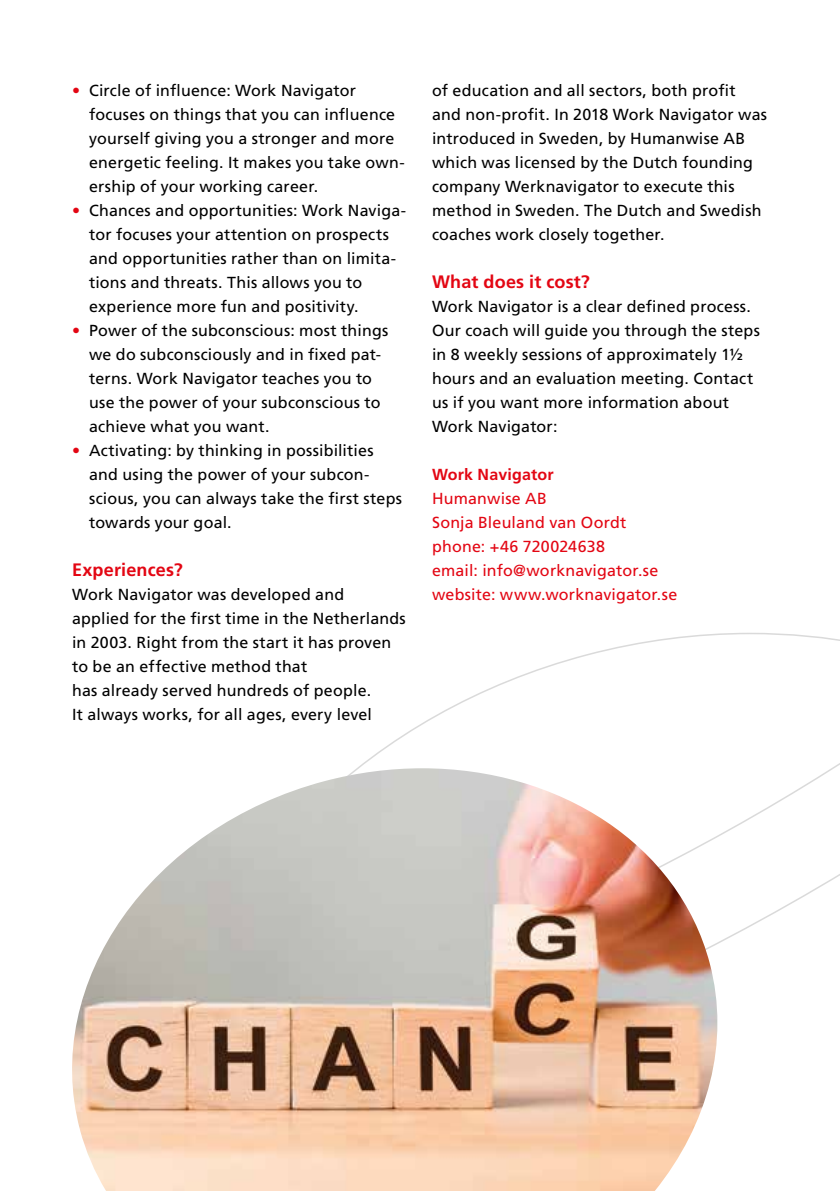
<style>
.page{position:relative;width:840px;height:1191px;background:#fff}
.page>*{position:absolute;margin:0;border:0;box-sizing:border-box;transform-origin:0 0}
.t1{font:700 18px "Frutiger LT Std";letter-spacing:.01em;color:#e30613}
.t2{font:16px/24px "Frutiger LT Std";letter-spacing:.01em;color:#000}
.t3{font:16px/24px "Frutiger LT Std";letter-spacing:.01em;color:#e30613}
.t4{font:700 16px "Frutiger LT Std";letter-spacing:.01em;color:#e30613}
.s1{color:#e30613}
</style>
<div class="page">
<svg style="left:357px;top:633px;width:482px;height:310px"></svg>
<img style="left:72px;top:768px;width:647px;height:423px">
<p class="t2" style="left:89px;top:79px;width:317px;text-indent:-17px"><span class="s1">•</span> Circle of influence: Work Navigator focuses on things that you can influence yourself giving you a stronger and more energetic feeling. It makes you take own&shy;ership of your working career.</p>
<p class="t2" style="left:89px;top:199px;width:318px;text-indent:-17px"><span class="s1">•</span> Chances and opportunities: Work Naviga&shy;tor focuses your attention on prospects and opportunities rather than on limita&shy;tions and threats. This allows you to experience more fun and positivity.</p>
<p class="t2" style="left:89px;top:319px;width:301px;text-indent:-17px"><span class="s1">•</span> Power of the subconscious: most things we do subconsciously and in fixed pat&shy;terns. Work Navigator teaches you to use the power of your subconscious to achieve what you want.</p>
<p class="t2" style="left:89px;top:439px;width:314px;text-indent:-17px"><span class="s1">•</span> Activating: by thinking in possibilities and using the power of your subcon&shy;scious, you can always take the first steps towards your goal.</p>
<p class="t1" style="left:72px;top:559px;width:112px">Experiences?</p>
<p class="t2" style="left:72px;top:583px;width:335px">Work Navigator was developed and<br>applied for the first time in the Netherlands in 2003. Right from the start it has proven to be an effective method that<br>has already served hundreds of people.<br>It always works, for all ages, every level</p>
<p class="t2" style="left:432px;top:79px;width:336px">of education and all sectors, both profit and non-profit. In 2018 Work Navigator was introduced in Sweden, by Humanwise AB which was licensed by the Dutch founding company Werknavigator to execute this method in Sweden. The Dutch and Swedish coaches work closely together.</p>
<p class="t1" style="left:432px;top:271px;width:159px">What does it cost?</p>
<p class="t2" style="left:432px;top:295px;width:329px">Work Navigator is a clear defined process.<br>Our coach will guide you through the steps in 8 weekly sessions of approximately 1½ hours and an evaluation meeting. Contact us if you want more information about Work Navigator:</p>
<p class="t4" style="left:432px;top:465px;width:123px">Work Navigator</p>
<p class="t3" style="left:432px;top:487px;width:246px">Humanwise AB<br>Sonja Bleuland van Oordt phone: +46 720024638<br>email: info@worknavigator.se website: www.worknavigator.se</p>
</div>
